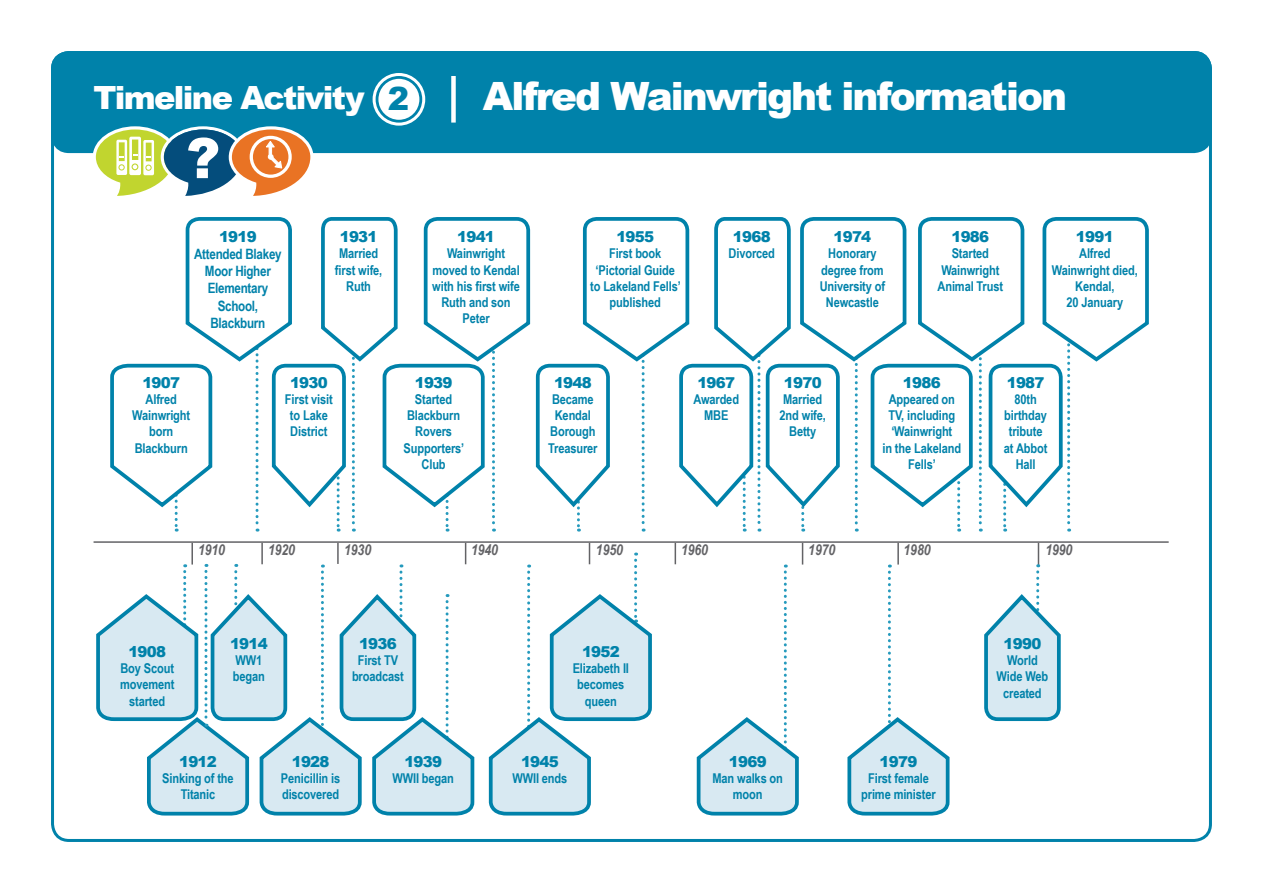
<style>
.page{position:relative;width:1263px;height:893px;background:#fff}
.page>*{position:absolute;margin:0;border:0;box-sizing:border-box;transform-origin:0 0}
.t1{font:900 39px "Arial";letter-spacing:-.05em;color:#fff}
.t2{font:900 31.95px "Arial";letter-spacing:-.05em;color:#fff}
.t3{font:900 15px "Arial";letter-spacing:-.05em;color:#0082aa}
.t4{font:italic 700 15px "Arial Narrow";letter-spacing:-.01em;color:#636366}
.t5{font:700 14.25px/17.1px "Arial Narrow";letter-spacing:-.02em;color:#0082aa;text-align:center}
.t6{font:700 13.5px/16.2px "Arial Narrow";letter-spacing:-.01em;color:#0082aa;text-align:center}
.s1{color:#0082aa}
</style>
<div class="page">
<div style="left:53px;top:53px;width:1157px;height:99px;background:#0082aa;border-radius:17px"></div>
<div style="left:51px;top:51px;width:1161px;height:102px;border:3px solid #0082aa;border-radius:17px"></div>
<div style="left:451px;top:76px;width:5px;height:47px;background:#fff"></div>
<svg style="left:93px;top:126px;width:220px;height:70px"></svg>
<div style="left:250px;top:136px;width:42px;height:42px;border:3px solid #fff;border-radius:50%"></div>
<svg style="left:373px;top:73px;width:52px;height:53px;background:#e5f2f6"></svg>
<div style="left:376px;top:76px;width:46px;height:47px;border:3px solid #0082aa;border-radius:50%"></div>
<hr style="left:94px;top:541px;width:1075px;height:2px;background:#636366">
<svg style="left:675px;top:543px;width:1px;height:21px"></svg>
<hr style="left:897px;top:543px;width:2px;height:22px;background:#636366">
<svg style="left:984px;top:543px;width:77px;height:179px"></svg>
<svg style="left:847px;top:565px;width:103px;height:251px"></svg>
<svg style="left:488px;top:543px;width:164px;height:273px"></svg>
<svg style="left:96px;top:543px;width:379px;height:273px"></svg>
<svg style="left:110px;top:217px;width:1039px;height:315px"></svg>
<svg style="left:696px;top:543px;width:107px;height:273px"></svg>
<h2 class="t2" style="left:94px;top:75px;width:317px">Timeline Activity <span class="s1">2</span></h2>
<h1 class="t1" style="left:483px;top:67px;width:586px">Alfred Wainwright information</h1>
<p class="t3" style="left:219px;top:226px;width:39px">1919</p>
<p class="t5" style="left:194px;top:245px;width:89px">Attended Blakey<br>Moor Higher<br>Elementary<br>School,<br>Blackburn</p>
<p class="t3" style="left:340px;top:226px;width:39px">1931</p>
<p class="t6" style="left:335px;top:245px;width:49px">Married first wife,<br>Ruth</p>
<p class="t3" style="left:142px;top:371px;width:39px">1907</p>
<p class="t6" style="left:132px;top:390px;width:60px">Alfred<br>Wainwright born<br>Blackburn</p>
<p class="t3" style="left:290px;top:371px;width:39px">1930</p>
<p class="t6" style="left:285px;top:390px;width:49px">First visit to Lake<br>District</p>
<p class="t3" style="left:457px;top:226px;width:39px">1941</p>
<p class="t6" style="left:432px;top:245px;width:89px">Wainwright moved to Kendal with his first wife<br>Ruth and son<br>Peter</p>
<p class="t3" style="left:415px;top:371px;width:39px">1939</p>
<p class="t6" style="left:404px;top:390px;width:62px">Started<br>Blackburn<br>Rovers<br>Supporters’<br>Club</p>
<p class="t3" style="left:616px;top:226px;width:39px">1955</p>
<p class="t6" style="left:590px;top:245px;width:92px">First book ‘Pictorial Guide to Lakeland Fells’ published</p>
<p class="t3" style="left:733px;top:226px;width:39px">1968</p>
<p class="t6" style="left:728px;top:245px;width:48px">Divorced</p>
<p class="t3" style="left:833px;top:226px;width:39px">1974</p>
<p class="t6" style="left:820px;top:245px;width:67px">Honorary degree from<br>University of<br>Newcastle</p>
<p class="t3" style="left:951px;top:226px;width:39px">1986</p>
<p class="t6" style="left:937px;top:245px;width:67px">Started<br>Wainwright<br>Animal Trust</p>
<p class="t3" style="left:1076px;top:226px;width:39px">1991</p>
<p class="t6" style="left:1052px;top:245px;width:88px">Alfred<br>Wainwright died,<br>Kendal,<br>20 January</p>
<p class="t3" style="left:554px;top:371px;width:39px">1948</p>
<p class="t6" style="left:548px;top:390px;width:51px">Became<br>Kendal<br>Borough<br>Treasurer</p>
<p class="t3" style="left:697px;top:371px;width:39px">1967</p>
<p class="t6" style="left:693px;top:390px;width:47px">Awarded<br>MBE</p>
<p class="t3" style="left:784px;top:371px;width:39px">1970</p>
<p class="t6" style="left:780px;top:390px;width:48px">Married<br>2nd wife,<br>Betty</p>
<p class="t3" style="left:903px;top:371px;width:39px">1986</p>
<p class="t6" style="left:882px;top:390px;width:80px">Appeared on<br>TV, including ‘Wainwright<br>in the Lakeland<br>Fells’</p>
<p class="t3" style="left:1007px;top:371px;width:39px">1987</p>
<p class="t6" style="left:1004px;top:390px;width:45px">80th birthday tribute at Abbot<br>Hall</p>
<p class="t4" style="left:198px;top:539px;width:28px">1910</p>
<p class="t4" style="left:268px;top:539px;width:28px">1920</p>
<p class="t4" style="left:344px;top:539px;width:28px">1930</p>
<p class="t4" style="left:471px;top:539px;width:28px">1940</p>
<p class="t4" style="left:596px;top:539px;width:28px">1950</p>
<p class="t4" style="left:681px;top:539px;width:28px">1960</p>
<p class="t4" style="left:808px;top:539px;width:28px">1970</p>
<p class="t4" style="left:904px;top:539px;width:28px">1980</p>
<p class="t4" style="left:1045px;top:539px;width:28px">1990</p>
<p class="t3" style="left:128px;top:641px;width:39px">1908</p>
<p class="t6" style="left:120px;top:660px;width:56px">Boy Scout movement started</p>
<p class="t3" style="left:230px;top:633px;width:39px">1914</p>
<p class="t6" style="left:233px;top:652px;width:34px;text-align:left">WW1 began</p>
<p class="t3" style="left:359px;top:633px;width:39px">1936</p>
<p class="t6" style="left:352px;top:652px;width:53px">First TV broadcast</p>
<p class="t3" style="left:582px;top:641px;width:39px">1952</p>
<p class="t6" style="left:573px;top:660px;width:58px">Elizabeth II becomes queen</p>
<p class="t3" style="left:1003px;top:633px;width:39px">1990</p>
<p class="t6" style="left:997px;top:652px;width:53px">World<br>Wide Web created</p>
<p class="t3" style="left:179px;top:750px;width:39px">1912</p>
<p class="t6" style="left:162px;top:769px;width:73px">Sinking of the<br>Titanic</p>
<p class="t3" style="left:292px;top:750px;width:39px">1928</p>
<p class="t6" style="left:281px;top:769px;width:61px;text-align:left">Penicillin is discovered</p>
<p class="t3" style="left:404px;top:750px;width:39px">1939</p>
<p class="t6" style="left:392px;top:769px;width:63px">WWII began</p>
<p class="t3" style="left:521px;top:750px;width:39px">1945</p>
<p class="t6" style="left:512px;top:769px;width:56px">WWII ends</p>
<p class="t3" style="left:729px;top:750px;width:39px">1969</p>
<p class="t6" style="left:712px;top:769px;width:72px">Man walks on moon</p>
<p class="t3" style="left:880px;top:750px;width:39px">1979</p>
<p class="t6" style="left:861px;top:769px;width:76px">First female prime minister</p>
</div>
